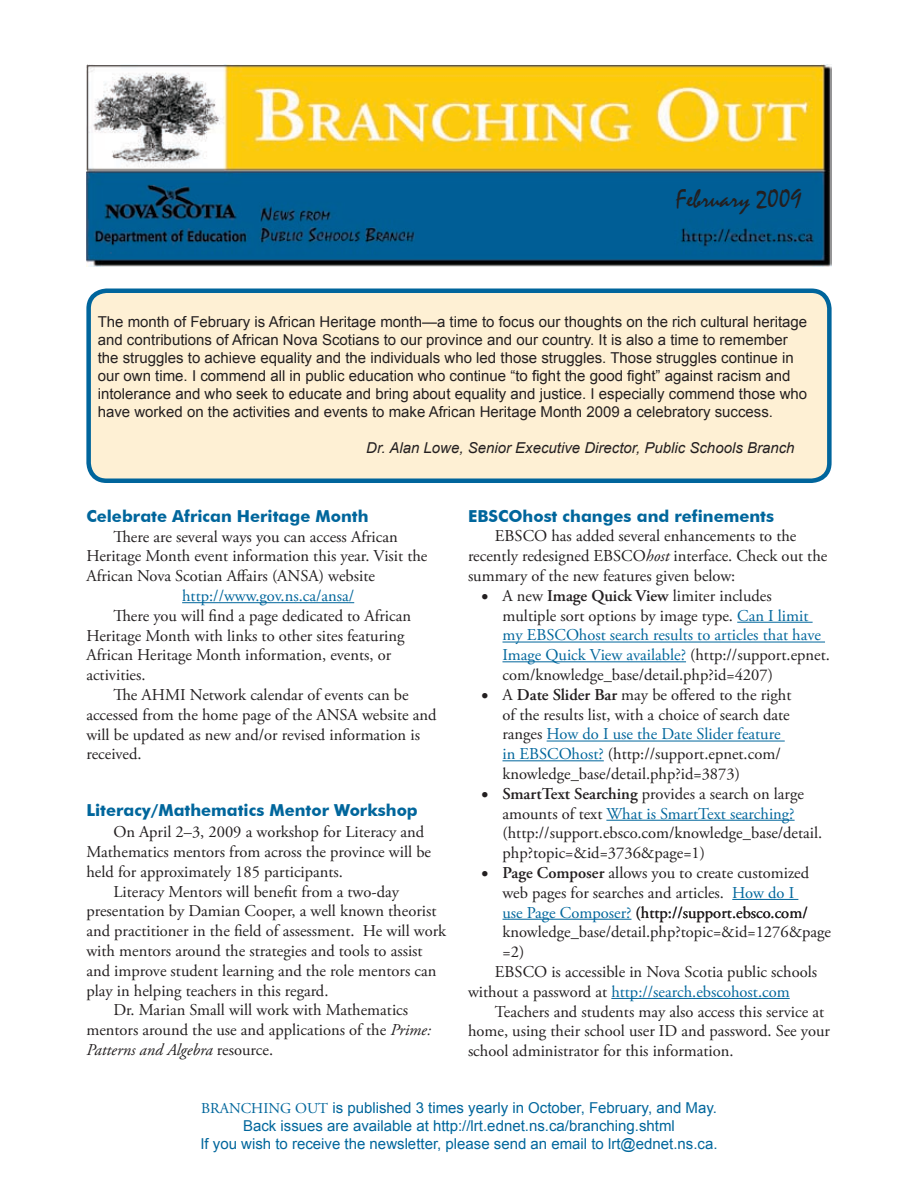
<style>
.page{position:relative;width:918px;height:1188px;background:#fff}
.page>*{position:absolute;margin:0;border:0;box-sizing:border-box;transform-origin:0 0}
.t1{font:26.1px "Mistral";color:#231f20}
.Body_text{font:16.5px/19.8px "Adobe Garamond Pro";color:#231f20}
.Headline_small{font:700 16.5px "Futura BT";color:#00669c}
.Body_text-2{font:16.5px "Adobe Garamond Pro";color:#00669c}
.box_text{font:15px/18px "Arial";color:#231f20}
.Body_text-3{font:15px "Arial";color:#00669c}
.box_text-2{font:italic 15px "Arial";color:#231f20}
.s1{font-style:italic}
.s2{font-weight:600}
.s3{color:#00669c}
.s4{color:#231f20}
.s5{font-family:"Adobe Garamond"}
</style>
<div class="page">
<img style="left:86px;top:64px;width:745px;height:203px">
<div style="left:89px;top:291px;width:740px;height:190px;background:#fef0d4;border-radius:18px"></div>
<div style="left:86px;top:289px;width:746px;height:194px;border:4px solid #00659c;border-radius:18px"></div>
<hr style="left:182px;top:602px;width:172px;height:1px;background:#00669c">
<hr style="left:737px;top:622px;width:76px;height:1px;background:#00669c">
<hr style="left:502px;top:642px;width:323px;height:1px;background:#00669c">
<hr style="left:502px;top:661px;width:184px;height:1px;background:#00669c">
<hr style="left:547px;top:741px;width:238px;height:1px;background:#00669c">
<hr style="left:502px;top:760px;width:102px;height:1px;background:#00669c">
<hr style="left:606px;top:820px;width:189px;height:1px;background:#00669c">
<hr style="left:732px;top:899px;width:66px;height:1px;background:#00669c">
<hr style="left:502px;top:919px;width:129px;height:1px;background:#00669c">
<hr style="left:611px;top:998px;width:179px;height:1px;background:#00669c">
<p class="t1" style="left:676px;top:183px;width:128px">February 2009</p>
<p class="box_text" style="left:98px;top:313px;width:711px">The month of February is African Heritage month—a time to focus our thoughts on the rich cultural heritage and contributions of African Nova Scotians to our province and our country. It is also a time to remember the struggles to achieve equality and the individuals who led those struggles. Those struggles continue in our own time. I commend all in public education who continue “to fight the good fight” against racism and intolerance and who seek to educate and bring about equality and justice. I especially commend those who have worked on the activities and events to make African Heritage Month 2009 a celebratory success.</p>
<p class="box_text-2" style="left:366px;top:438px;width:430px">Dr. Alan Lowe, Senior Executive Director, Public Schools Branch</p>
<p class="Headline_small" style="left:86px;top:506px;width:284px">Celebrate African Heritage Month</p>
<p class="Body_text" style="left:86px;top:527px;width:343px;text-indent:27px">There are several ways you can access African<br>Heritage Month event information this year. Visit the<br>African Nova Scotian Affairs (ANSA) website</p>
<p class="Body_text-2" style="left:182px;top:586px;width:174px">http://www.gov.ns.ca/ansa/</p>
<p class="Body_text" style="left:86px;top:606px;width:326px;text-indent:27px">There you will find a page dedicated to African Heritage Month with links to other sites featuring African Heritage Month information, events, or activities.</p>
<p class="Body_text" style="left:86px;top:686px;width:352px;text-indent:27px">The AHMI Network calendar of events can be accessed from the home page of the ANSA website and will be updated as new and/or revised information is received.</p>
<p class="Headline_small" style="left:86px;top:800px;width:333px">Literacy/Mathematics Mentor Workshop</p>
<p class="Body_text" style="left:86px;top:823px;width:346px;text-indent:27px">On April 2–3, 2009 a workshop for Literacy and<br>Mathematics mentors from across the province will be held for approximately 185 participants.</p>
<p class="Body_text" style="left:86px;top:882px;width:361px;text-indent:27px">Literacy Mentors will benefit from a two-day presentation by Damian Cooper, a well known theorist and practitioner in the field of assessment. He will work with mentors around the strategies and tools to assist and improve student learning and the role mentors can play in helping teachers in this regard.</p>
<p class="Body_text" style="left:86px;top:1001px;width:346px;text-indent:27px">Dr. Marian Small will work with Mathematics mentors around the use and applications of the <span class="s1">Prime:<br>Patterns and Algebra</span> resource.</p>
<p class="Headline_small" style="left:468px;top:506px;width:308px">EBSCOhost changes and refinements</p>
<p class="Body_text" style="left:468px;top:527px;width:361px;text-indent:27px">EBSCO has added several enhancements to the recently redesigned EBSCO<span class="s1">host</span> interface. Check out the summary of the new features given below:</p>
<p class="Body_text" style="left:502px;top:586px;width:329px;text-indent:-21px">• A new <span class="s2">Image Quick View</span> limiter includes<br>multiple sort options by image type. <span class="s3">Can I limit my EBSCOhost search results to articles that have Image Quick View available?</span> (http://support.epnet. com/knowledge_base/detail.php?id=4207)</p>
<p class="Body_text" style="left:502px;top:685px;width:290px;text-indent:-21px">• A <span class="s2">Date Slider Bar</span> may be offered to the right of the results list, with a choice of search date ranges <span class="s3">How do I use the Date Slider feature in EBSCOhost?</span> (http://support.epnet.com/ knowledge_base/detail.php?id=3873)</p>
<p class="Body_text" style="left:502px;top:784px;width:321px;text-indent:-21px">• <span class="s2">SmartText Searching</span> provides a search on large amounts of text <span class="s3">What is SmartText searching? </span>(http://support.ebsco.com/knowledge_base/detail. php?topic=&amp;id=3736&amp;page=1)</p>
<p class="Body_text" style="left:502px;top:863px;width:330px;text-indent:-21px">• <span class="s2">Page Composer</span> allows you to create customized web pages for searches and articles. <span class="s3">How do I<br>use Page Composer?</span> (http://support.ebsco.com/ knowledge_base/detail.php?topic=&amp;id=1276&amp;page =2)</p>
<p class="Body_text" style="left:495px;top:962px;width:324px">EBSCO is accessible in Nova Scotia public schools</p>
<p class="Body_text-2" style="left:468px;top:982px;width:323px"><span class="s4">without a password at</span> http://search.ebscohost.com</p>
<p class="Body_text" style="left:495px;top:1002px;width:331px">Teachers and students may also access this service at</p>
<p class="Body_text" style="left:468px;top:1022px;width:364px">home, using their school user ID and password. See your</p>
<p class="Body_text" style="left:468px;top:1042px;width:267px">school administrator for this information.</p>
<p class="Body_text-3" style="left:201px;top:1097px;width:517px"><span class="s5">BRANCHING OUT</span> is published 3 times yearly in October, February, and May.</p>
<p class="Body_text-3" style="left:243px;top:1115px;width:433px">Back issues are available at http://lrt.ednet.ns.ca/branching.shtml</p>
<p class="Body_text-3" style="left:200px;top:1133px;width:519px">If you wish to receive the newsletter, please send an email to lrt@ednet.ns.ca.</p>
</div>
